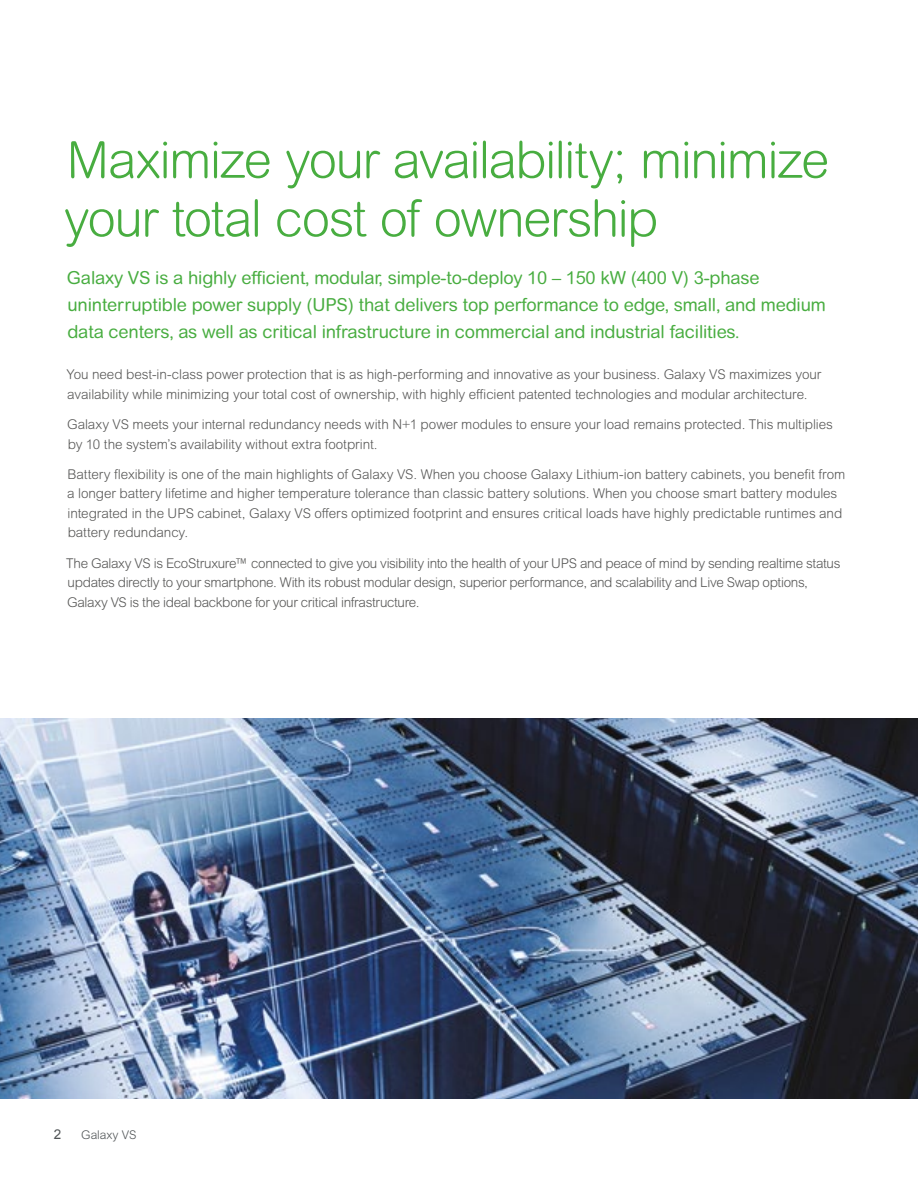
<style>
.page{position:relative;width:918px;height:1188px;background:#fff}
.page>*{position:absolute;margin:0;border:0;box-sizing:border-box;transform-origin:0 0}
.t1{font:300 51px/58.5px "Arial Rounded MT Pro";letter-spacing:-.03em;color:#48ad40}
.t2{font:18px/27px "Arial Rounded MT Pro";letter-spacing:-.01em;color:#48ad40}
.t3{font:300 13.5px/19.5px "Arial Rounded MT Pro";letter-spacing:-.01em;color:#575756}
.t4{font:13.5px "Arial";color:#505456}
.t5{font:300 12px "Arial Rounded MT Pro";color:#505456}
</style>
<div class="page">
<img style="left:0;top:719px;width:918px;height:380px">
<h1 class="t1" style="left:64px;top:133px;width:767px">Maximize your availability; minimize your total cost of ownership</h1>
<p class="t2" style="left:67px;top:265px;width:760px">Galaxy VS is a highly efficient, modular, simple-to-deploy 10 – 150 kW (400 V) 3-phase uninterruptible power supply (UPS) that delivers top performance to edge, small, and medium data centers, as well as critical infrastructure in commercial and industrial facilities.</p>
<p class="t3" style="left:66px;top:365px;width:756px">You need best-in-class power protection that is as high-performing and innovative as your business. Galaxy VS maximizes your availability while minimizing your total cost of ownership, with highly efficient patented technologies and modular architecture.</p>
<p class="t3" style="left:67px;top:415px;width:767px">Galaxy VS meets your internal redundancy needs with N+1 power modules to ensure your load remains protected. This multiplies by 10 the system’s availability without extra footprint.</p>
<p class="t3" style="left:67px;top:465px;width:780px">Battery flexibility is one of the main highlights of Galaxy VS. When you choose Galaxy Lithium-ion battery cabinets, you benefit from a longer battery lifetime and higher temperature tolerance than classic battery solutions. When you choose smart battery modules integrated in the UPS cabinet, Galaxy VS offers optimized footprint and ensures critical loads have highly predictable runtimes and battery redundancy.</p>
<p class="t3" style="left:66px;top:554px;width:776px">The Galaxy VS is EcoStruxure™ connected to give you visibility into the health of your UPS and peace of mind by sending realtime status updates directly to your smartphone. With its robust modular design, superior performance, and scalability and Live Swap options,<br>Galaxy VS is the ideal backbone for your critical infrastructure.</p>
<p class="t4" style="left:54px;top:1125px;width:9px">2</p>
<p class="t5" style="left:81px;top:1128px;width:57px">Galaxy VS</p>
</div>
